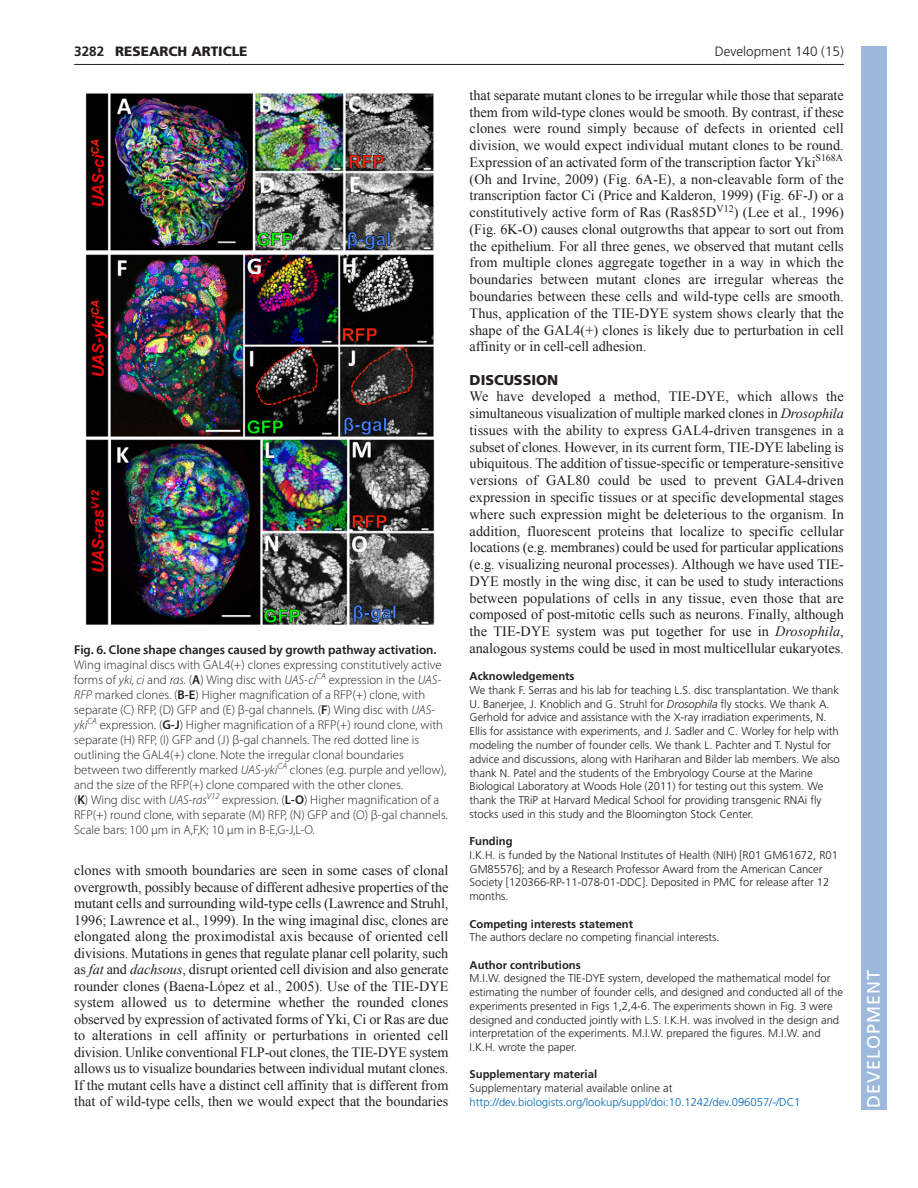
<style>
.page{position:relative;width:918px;height:1188px;background:#fff}
.page>*{position:absolute;margin:0;border:0;box-sizing:border-box;transform-origin:0 0}
.t1{font:18px "Frutiger LT Std";letter-spacing:.055em;color:#fff}
.t2{font:14.25px/16.8px "Times New Roman";letter-spacing:-.005em;color:#231f20;text-align:justify}
.t3{font:900 14.25px "Frutiger LT Std";color:#231f20}
.t4{font:300 13.5px "Frutiger";color:#231f20}
.t5{font:900 13.5px "Frutiger LT Std";color:#231f20}
.t6{font:700 13.5px "Frutiger LT Std";color:#231f20}
.t7{font:300 12.75px/15px "Myriad Pro";color:#231f20}
.t8{font:600 12.75px "Myriad Pro";color:#231f20}
.t9{font:300 11.25px/13.8px "Frutiger";letter-spacing:-.005em;color:#231f20}
.t10{font:700 11.25px "Frutiger LT Std";color:#231f20}
.t11{font:300 11.25px "Frutiger";color:#0166b3}
.s1{font-style:italic}
.s2{font-weight:600}
</style>
<div class="page">
<hr style="left:74px;top:64px;width:770px;height:1px;background:#231f20">
<img style="left:85px;top:90px;width:350px;height:535px">
<div style="left:861px;top:46px;width:25px;height:1064px;background:#9cb9db"></div>
<p class="t6" style="left:74px;top:46px;width:32px">3282</p>
<p class="t5" style="left:115px;top:46px;width:134px">RESEARCH ARTICLE</p>
<p class="t4" style="left:715px;top:46px;width:131px">Development 140 (15)</p>
<p class="t8" style="left:74px;top:644px;width:364px">Fig. 6. Clone shape changes caused by growth pathway activation.</p>
<p class="t7" style="left:74px;top:658px;width:375px">Wing imaginal discs with GAL4(+) clones expressing constitutively active forms of <span class="s1">yki, ci</span> and <span class="s1">ras.</span> (<span class="s2">A</span>) Wing disc with <span class="s1">UAS-ci</span><sup>CA</sup> expression in the <span class="s1">UAS-RFP</span> marked clones. (<span class="s2">B-E</span>) Higher magnification of a RFP(+) clone, with separate (C) RFP, (D) GFP and (E) β-gal channels. (<span class="s2">F</span>) Wing disc with <span class="s1">UAS&shy;yki</span><sup>CA</sup> expression. (<span class="s2">G-J</span>) Higher magnification of a RFP(+) round clone, with separate (H) RFP, (I) GFP and (J) β-gal channels. The red dotted line is outlining the GAL4(+) clone. Note the irregular clonal boundaries between two differently marked <span class="s1">UAS-yki</span><sup>CA</sup> clones (e.g. purple and yellow), and the size of the RFP(+) clone compared with the other clones.<br>(<span class="s2">K</span>) Wing disc with <span class="s1">UAS-ras</span><sup>V12</sup> expression. (<span class="s2">L-O</span>) Higher magnification of a RFP(+) round clone, with separate (M) RFP, (N) GFP and (O) β-gal channels.<br>Scale bars: 100 μm in A,F,K; 10 μm in B-E,G-J,L-O.</p>
<p class="t2" style="left:74px;top:862px;width:376px">clones with smooth boundaries are seen in some cases of clonal overgrowth, possibly because of different adhesive properties of the mutant cells and surrounding wild-type cells (Lawrence and Struhl, 1996; Lawrence et al., 1999). In the wing imaginal disc, clones are elongated along the proximodistal axis because of oriented cell divisions. Mutations in genes that regulate planar cell polarity, such as <span class="s1">fat</span> and <span class="s1">dachsous</span>, disrupt oriented cell division and also generate rounder clones (Baena-López et al., 2005). Use of the TIE-DYE system allowed us to determine whether the rounded clones observed by expression of activated forms of Yki, Ci or Ras are due to alterations in cell affinity or perturbations in oriented cell division. Unlike conventional FLP-out clones, the TIE-DYE system allows us to visualize boundaries between individual mutant clones.<br>If the mutant cells have a distinct cell affinity that is different from that of wild-type cells, then we would expect that the boundaries</p>
<p class="t2" style="left:470px;top:87px;width:376px">that separate mutant clones to be irregular while those that separate them from wild-type clones would be smooth. By contrast, if these clones were round simply because of defects in oriented cell division, we would expect individual mutant clones to be round.<br>Expression of an activated form of the transcription factor Yki<sup>S168A </sup>(Oh and Irvine, 2009) (Fig. 6A-E), a non-cleavable form of the transcription factor Ci (Price and Kalderon, 1999) (Fig. 6F-J) or a constitutively active form of Ras (Ras85D<sup>V12</sup>) (Lee et al., 1996) (Fig. 6K-O) causes clonal outgrowths that appear to sort out from the epithelium. For all three genes, we observed that mutant cells from multiple clones aggregate together in a way in which the boundaries between mutant clones are irregular whereas the boundaries between these cells and wild-type cells are smooth.<br>Thus, application of the TIE-DYE system shows clearly that the shape of the GAL4(+) clones is likely due to perturbation in cell affinity or in cell-cell adhesion.</p>
<p class="t3" style="left:470px;top:374px;width:90px">DISCUSSION</p>
<p class="t2" style="left:470px;top:388px;width:376px">We have developed a method, TIE-DYE, which allows the simultaneous visualization of multiple marked clones in <span class="s1">Drosophila </span>tissues with the ability to express GAL4-driven transgenes in a subset of clones. However, in its current form, TIE-DYE labeling is ubiquitous. The addition of tissue-specific or temperature-sensitive versions of GAL80 could be used to prevent GAL4-driven expression in specific tissues or at specific developmental stages where such expression might be deleterious to the organism. In addition, fluorescent proteins that localize to specific cellular locations (e.g. membranes) could be used for particular applications (e.g. visualizing neuronal processes). Although we have used TIE-DYE mostly in the wing disc, it can be used to study interactions between populations of cells in any tissue, even those that are composed of post-mitotic cells such as neurons. Finally, although the TIE-DYE system was put together for use in <span class="s1">Drosophila</span>, analogous systems could be used in most multicellular eukaryotes.</p>
<p class="t10" style="left:470px;top:672px;width:106px">Acknowledgements</p>
<p class="t9" style="left:470px;top:684px;width:372px">We thank F. Serras and his lab for teaching L.S. disc transplantation. We thank U. Banerjee, J. Knoblich and G. Struhl for <span class="s1">Drosophila</span> fly stocks. We thank A.<br>Gerhold for advice and assistance with the X-ray irradiation experiments, N.<br>Ellis for assistance with experiments, and J. Sadler and C. Worley for help with modeling the number of founder cells. We thank L. Pachter and T. Nystul for advice and discussions, along with Hariharan and Bilder lab members. We also thank N. Patel and the students of the Embryology Course at the Marine Biological Laboratory at Woods Hole (2011) for testing out this system. We thank the TRiP at Harvard Medical School for providing transgenic RNAi fly stocks used in this study and the Bloomington Stock Center.</p>
<p class="t10" style="left:470px;top:837px;width:45px">Funding</p>
<p class="t9" style="left:470px;top:849px;width:370px">I.K.H. is funded by the National Institutes of Health (NIH) [R01 GM61672, R01<br>GM85576]; and by a Research Professor Award from the American Cancer Society [120366-RP-11-078-01-DDC]. Deposited in PMC for release after 12 months.</p>
<p class="t10" style="left:470px;top:919px;width:165px">Competing interests statement</p>
<p class="t9" style="left:470px;top:931px;width:252px">The authors declare no competing financial interests.</p>
<p class="t10" style="left:470px;top:960px;width:113px">Author contributions</p>
<p class="t9" style="left:470px;top:972px;width:375px">M.I.W. designed the TIE-DYE system, developed the mathematical model for estimating the number of founder cells, and designed and conducted all of the experiments presented in Figs 1,2,4-6. The experiments shown in Fig. 3 were designed and conducted jointly with L.S. I.K.H. was involved in the design and interpretation of the experiments. M.I.W. prepared the figures. M.I.W. and I.K.H. wrote the paper.</p>
<p class="t10" style="left:470px;top:1070px;width:129px">Supplementary material</p>
<p class="t9" style="left:470px;top:1082px;width:205px">Supplementary material available online at</p>
<p class="t11" style="left:470px;top:1098px;width:332px">http://dev.biologists.org/lookup/suppl/doi:10.1242/dev.096057/-/DC1</p>
<p class="t1" style="left:863px;top:1108px;width:140px;rotate:-90deg">DEVELOPMENT</p>
</div>
